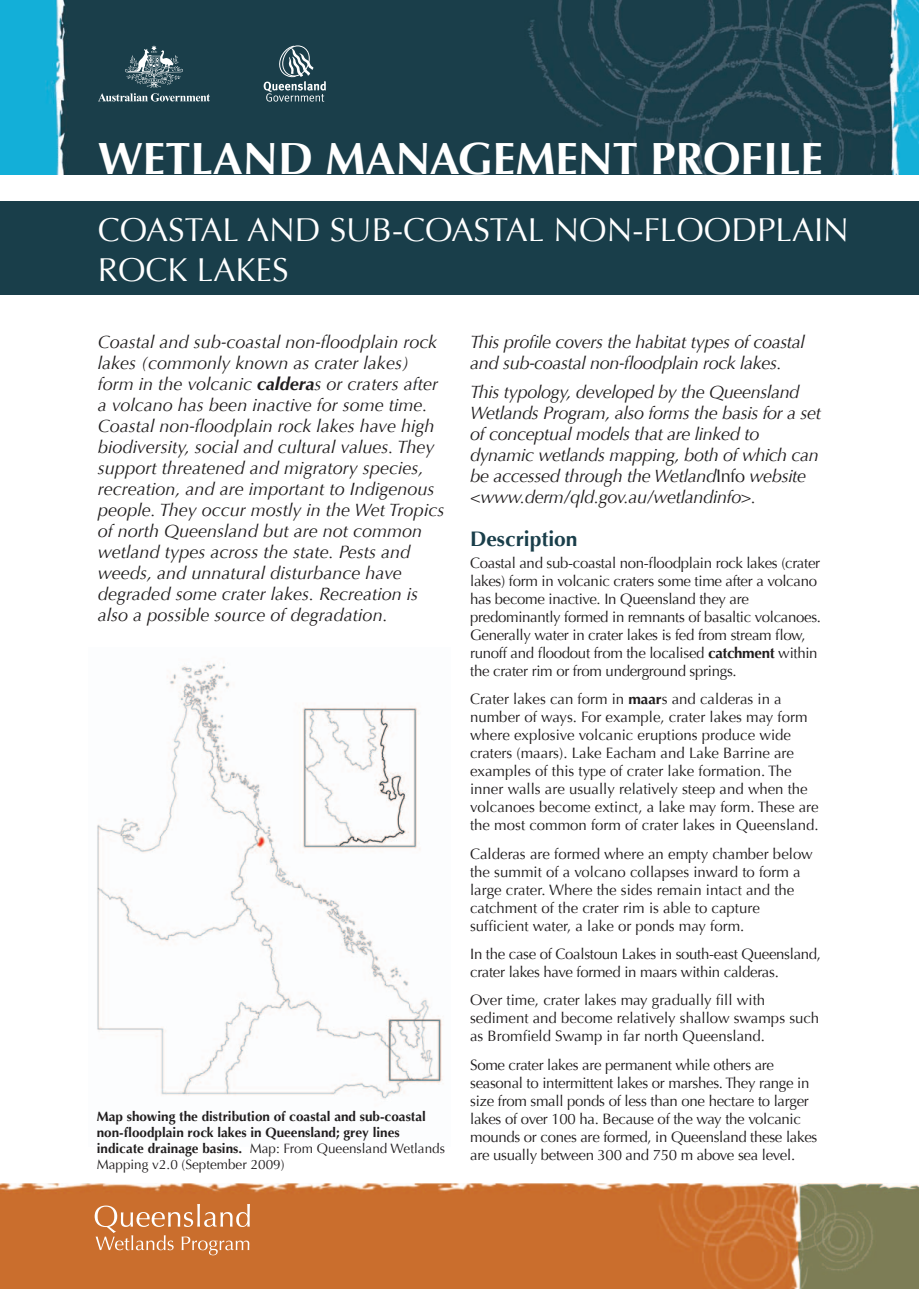
<style>
.page{position:relative;width:919px;height:1289px;background:#fff}
.page>*{position:absolute;margin:0;border:0;box-sizing:border-box;transform-origin:0 0}
.t1{font:700 45px "Optima";color:#fff}
.t2{font:33px/39.6px "Optima";color:#fff}
.t3{font:700 21px "Optima";color:#193e4a}
.t4{font:italic 18px/21px "Optima";color:#201d1e}
.t5{font:italic 18px/21px "Optima";letter-spacing:-.02em;color:#201d1e}
.t6{font:15px/18px "Optima";letter-spacing:-.02em;color:#201d1e}
.t7{font:15px/18px "Optima";color:#201d1e}
.t8{font:700 13.5px/16.2px "Optima";color:#201d1e}
.s1{font-weight:700}
.s2{font-style:normal}
.s3{font-weight:400}
</style>
<div class="page">
<img style="left:0;top:1183px;width:918px;height:105px">
<img style="left:0;top:0;width:918px;height:174px">
<svg style="left:98px;top:45px;width:112px;height:56px"></svg>
<svg style="left:263px;top:43px;width:63px;height:59px"></svg>
<svg style="left:95px;top:1203px;width:155px;height:52px"></svg>
<img style="left:97px;top:663px;width:345px;height:437px">
<div style="left:0;top:201px;width:918px;height:93px;background:#193e4a"></div>
<h1 class="t1" style="left:98px;top:133px;width:726px">WETLAND MANAGEMENT PROFILE</h1>
<h2 class="t2" style="left:98px;top:210px;width:752px">COASTAL AND SUB-COASTAL NON-FLOODPLAIN<br>ROCK LAKES</h2>
<p class="t4" style="left:98px;top:331px;width:348px">Coastal and sub-coastal non-floodplain rock lakes (commonly known as crater lakes) form in the volcanic <span class="s1">caldera</span>s or craters after a volcano has been inactive for some time.<br>Coastal non-floodplain rock lakes have high biodiversity, social and cultural values. They support threatened and migratory species, recreation, and are important to Indigenous people. They occur mostly in the Wet Tropics of north Queensland but are not common wetland types across the state. Pests and weeds, and unnatural disturbance have degraded some crater lakes. Recreation is also a possible source of degradation.</p>
<p class="t5" style="left:470px;top:331px;width:336px">This profile covers the habitat types of coastal and sub-coastal non-floodplain rock lakes.</p>
<p class="t5" style="left:470px;top:382px;width:352px">This typology, developed by the Queensland Wetlands Program, also forms the basis for a set of conceptual models that are linked to dynamic wetlands mapping, both of which can be accessed through the Wetland<span class="s2">Info</span> website &lt;www.derm/qld.gov.au/wetlandinfo&gt;.</p>
<h3 class="t3" style="left:470px;top:526px;width:109px">Description</h3>
<p class="t6" style="left:470px;top:554px;width:352px">Coastal and sub-coastal non-floodplain rock lakes (crater lakes) form in volcanic craters some time after a volcano has become inactive. In Queensland they are predominantly formed in remnants of basaltic volcanoes.<br>Generally water in crater lakes is fed from stream flow, runoff and floodout from the localised <span class="s1">catchment</span> within the crater rim or from underground springs.</p>
<p class="t7" style="left:470px;top:690px;width:350px">Crater lakes can form in <span class="s1">maar</span>s and calderas in a number of ways. For example, crater lakes may form where explosive volcanic eruptions produce wide craters (maars). Lake Eacham and Lake Barrine are examples of this type of crater lake formation. The inner walls are usually relatively steep and when the volcanoes become extinct, a lake may form. These are the most common form of crater lakes in Queensland.</p>
<p class="t7" style="left:470px;top:844px;width:344px">Calderas are formed where an empty chamber below the summit of a volcano collapses inward to form a large crater. Where the sides remain intact and the catchment of the crater rim is able to capture sufficient water, a lake or ponds may form.</p>
<p class="t6" style="left:470px;top:945px;width:352px">In the case of Coalstoun Lakes in south-east Queensland, crater lakes have formed in maars within calderas.</p>
<p class="t7" style="left:470px;top:991px;width:350px">Over time, crater lakes may gradually fill with sediment and become relatively shallow swamps such as Bromfield Swamp in far north Queensland.</p>
<p class="t6" style="left:470px;top:1055px;width:349px">Some crater lakes are permanent while others are seasonal to intermittent lakes or marshes. They range in size from small ponds of less than one hectare to larger lakes of over 100 ha. Because of the way the volcanic mounds or cones are formed, in Queensland these lakes are usually between 300 and 750 m above sea level.</p>
<p class="t8" style="left:97px;top:1107px;width:349px">Map showing the distribution of coastal and sub-coastal non-floodplain rock lakes in Queensland; grey lines indicate drainage basins. <span class="s3">Map: From Queensland Wetlands Mapping v2.0 (September 2009)</span></p>
</div>
